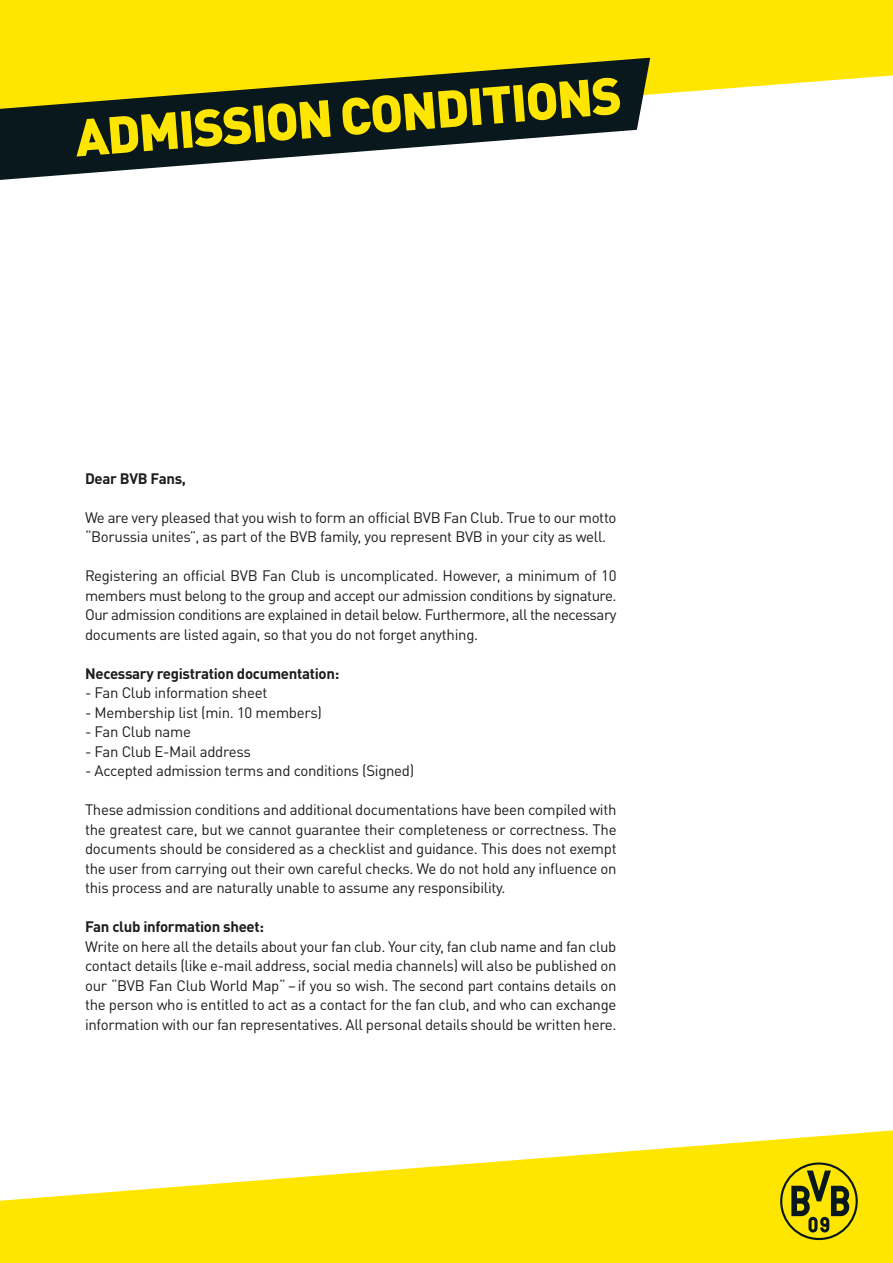
<style>
.page{position:relative;width:893px;height:1263px;background:#fff}
.page>*{position:absolute;margin:0;border:0;box-sizing:border-box;transform-origin:0 0}
.t1{font:900 51.45px "DIN Pro";color:#ffe600}
.t2{font:15px/19.5px "DIN Pro";letter-spacing:-.02em;color:#1d1d1b;text-align:justify}
.t3{font:700 15px "DIN Pro";letter-spacing:-.02em;color:#1d1d1b}
</style>
<div class="page">
<svg style="left:0;top:1130px;width:893px;height:133px;fill:#ffe600"></svg>
<div style="left:778px;top:1160px;width:82px;height:82px;background:#ffe600;border-radius:50%"></div>
<svg style="left:780px;top:1162px;width:78px;height:78px"></svg>
<div style="left:782px;top:1164px;width:74px;height:74px;background:#ffe600;border-radius:50%"></div>
<svg style="left:791px;top:1170px;width:61px;height:62px"></svg>
<div style="left:0;top:0;width:893px;height:95px;background:#ffe600"></div>
<svg style="left:0;top:58px;width:650px;height:122px;fill:#09181c"></svg>
<h1 class="t1" style="left:72px;top:92px;width:550px;rotate:-4deg">ADMISSION CONDITIONS</h1>
<p class="t3" style="left:85px;top:466px;width:103px">Dear BVB Fans,</p>
<p class="t2" style="left:85px;top:506px;width:533px">We are very pleased that you wish to form an official BVB Fan Club. True to our motto “Borussia unites”, as part of the BVB family, you represent BVB in your city as well.</p>
<p class="t2" style="left:85px;top:565px;width:533px">Registering an official BVB Fan Club is uncomplicated. However, a minimum of 10 members must belong to the group and accept our admission conditions by signature.<br>Our admission conditions are explained in detail below. Furthermore, all the necessary documents are listed again, so that you do not forget anything.</p>
<p class="t3" style="left:85px;top:661px;width:256px">Necessary registration documentation:</p>
<p class="t2" style="left:85px;top:682px;width:184px">- Fan Club information sheet</p>
<p class="t2" style="left:85px;top:701px;width:238px">- Membership list (min. 10 members)</p>
<p class="t2" style="left:85px;top:721px;width:107px">- Fan Club name</p>
<p class="t2" style="left:85px;top:740px;width:167px">- Fan Club E-Mail address</p>
<p class="t2" style="left:85px;top:760px;width:331px">- Accepted admission terms and conditions (Signed)</p>
<p class="t2" style="left:85px;top:799px;width:533px">These admission conditions and additional documentations have been compiled with the greatest care, but we cannot guarantee their completeness or correctness. The documents should be considered as a checklist and guidance. This does not exempt the user from carrying out their own careful checks. We do not hold any influence on this process and are naturally unable to assume any responsibility.</p>
<p class="t3" style="left:85px;top:914px;width:181px">Fan club information sheet:</p>
<p class="t2" style="left:85px;top:935px;width:533px">Write on here all the details about your fan club. Your city, fan club name and fan club contact details (like e-mail address, social media channels) will also be published on our “BVB Fan Club World Map“ – if you so wish. The second part contains details on the person who is entitled to act as a contact for the fan club, and who can exchange information with our fan representatives. All personal details should be written here.</p>
</div>
